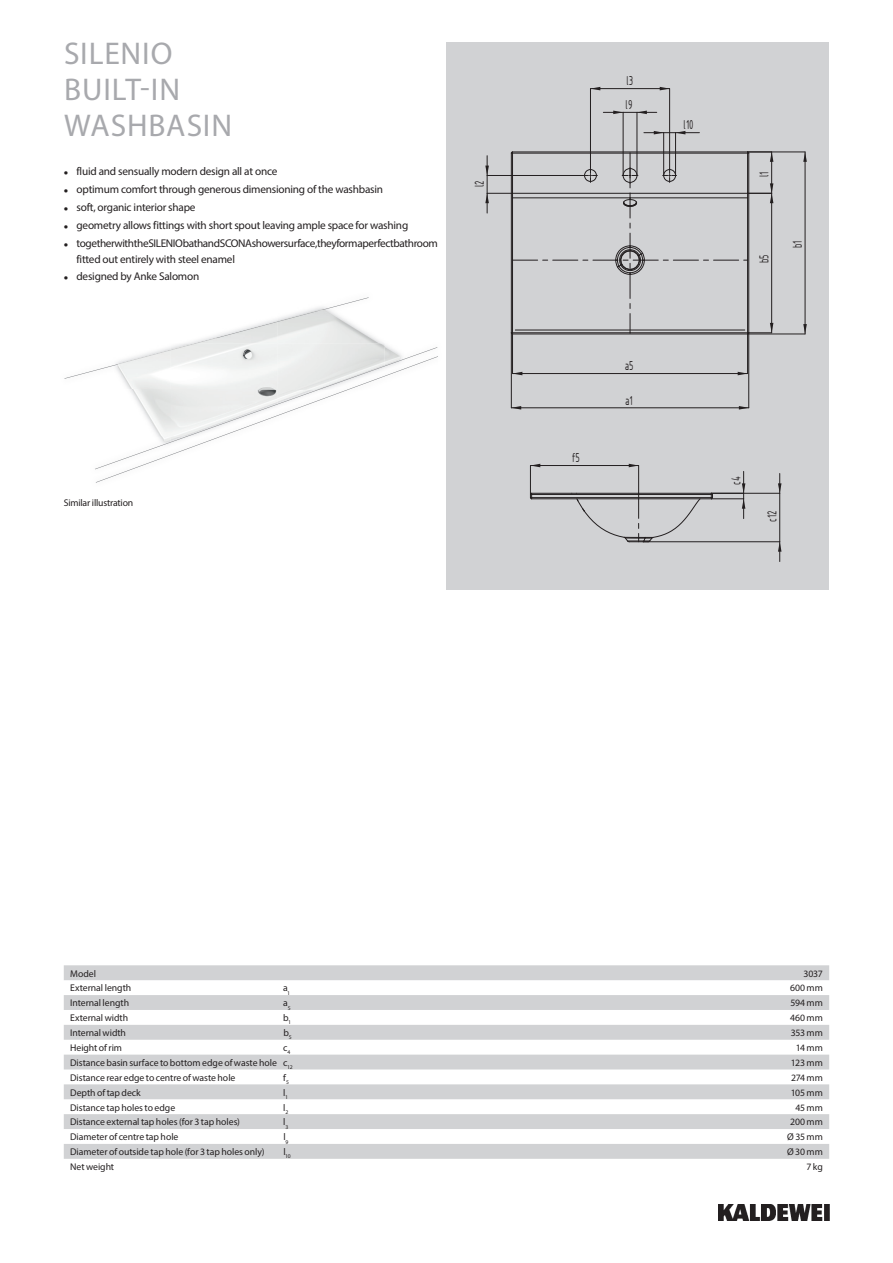
<style>
.page{position:relative;width:893px;height:1263px;background:#fff}
.page>*{position:absolute;margin:0;border:0;box-sizing:border-box;transform-origin:0 0}
.t1{font:31.5px/36px "Myriad Pro";letter-spacing:.03em;color:#a8a9ad}
.t2{font:13.95px "ISOCPEUR";color:#231f20;scale:.7 1}
.t3{font:11.25px/15.8px "Myriad Pro";letter-spacing:-.02em;color:#231f20}
.t4{font:9.75px "Myriad Pro";letter-spacing:-.005em;color:#231f20}
.t5{font:5.7px "Myriad Pro";color:#231f20}
.s1{font-size:15.75px}
</style>
<div class="page">
<img style="left:719px;top:1204px;width:110px;height:16px">
<div style="left:446px;top:43px;width:383px;height:547px;background:#d1d2d4"></div>
<hr style="left:512px;top:334px;width:236px;height:1px;background:#231f20">
<hr style="left:748px;top:152px;width:57px;height:1px;background:#231f20">
<hr style="left:748px;top:334px;width:57px;height:1px;background:#231f20">
<hr style="left:805px;top:152px;width:1px;height:182px;background:#231f20">
<hr style="left:623px;top:112px;width:1px;height:63px;background:#231f20">
<hr style="left:637px;top:112px;width:1px;height:63px;background:#231f20">
<hr style="left:663px;top:133px;width:1px;height:42px;background:#231f20">
<hr style="left:675px;top:133px;width:1px;height:42px;background:#231f20">
<hr style="left:590px;top:89px;width:1px;height:80px;background:#231f20">
<hr style="left:669px;top:89px;width:1px;height:80px;background:#231f20">
<hr style="left:590px;top:88px;width:80px;height:1px;background:#231f20">
<hr style="left:748px;top:333px;width:1px;height:75px;background:#231f20">
<hr style="left:511px;top:333px;width:1px;height:75px;background:#231f20">
<hr style="left:511px;top:407px;width:238px;height:1px;background:#231f20">
<hr style="left:512px;top:333px;width:1px;height:41px;background:#231f20">
<hr style="left:747px;top:333px;width:1px;height:41px;background:#231f20">
<hr style="left:512px;top:373px;width:236px;height:1px;background:#231f20">
<hr style="left:532px;top:498px;width:179px;height:1px;background:#231f20">
<hr style="left:532px;top:497px;width:179px;height:1px;background:#231f20">
<hr style="left:532px;top:494px;width:179px;height:1px;background:#231f20">
<hr style="left:639px;top:493px;width:72px;height:1px;background:#231f20">
<hr style="left:532px;top:493px;width:40px;height:1px;background:#231f20">
<hr style="left:530px;top:465px;width:109px;height:1px;background:#231f20">
<hr style="left:711px;top:498px;width:33px;height:1px;background:#231f20">
<hr style="left:711px;top:493px;width:69px;height:1px;background:#231f20">
<hr style="left:643px;top:541px;width:137px;height:1px;background:#231f20">
<hr style="left:779px;top:493px;width:1px;height:49px;background:#231f20">
<svg style="left:803px;top:152px;width:4px;height:10px"></svg>
<svg style="left:803px;top:324px;width:4px;height:10px"></svg>
<svg style="left:603px;top:111px;width:54px;height:3px"></svg>
<svg style="left:644px;top:131px;width:55px;height:3px"></svg>
<svg style="left:590px;top:87px;width:10px;height:3px"></svg>
<svg style="left:660px;top:87px;width:10px;height:3px"></svg>
<svg style="left:739px;top:406px;width:10px;height:4px"></svg>
<svg style="left:511px;top:406px;width:10px;height:4px"></svg>
<svg style="left:515px;top:372px;width:7px;height:3px"></svg>
<svg style="left:738px;top:372px;width:10px;height:3px"></svg>
<svg style="left:485px;top:152px;width:288px;height:182px"></svg>
<svg style="left:530px;top:464px;width:10px;height:35px"></svg>
<svg style="left:572px;top:464px;width:129px;height:78px"></svg>
<svg style="left:742px;top:471px;width:3px;height:48px"></svg>
<svg style="left:778px;top:473px;width:3px;height:20px"></svg>
<svg style="left:778px;top:542px;width:3px;height:19px"></svg>
<svg style="left:64px;top:297px;width:374px;height:186px"></svg>
<img style="left:322px;top:347px;width:115px;height:41px">
<img style="left:208px;top:388px;width:115px;height:41px">
<img style="left:95px;top:429px;width:114px;height:40px">
<img style="left:323px;top:356px;width:115px;height:42px">
<img style="left:209px;top:398px;width:116px;height:43px">
<img style="left:96px;top:440px;width:115px;height:43px">
<svg style="left:64px;top:965px;width:765px;height:194px;fill:#d1d2d4"></svg>
<h1 class="t1" style="left:64px;top:35px;width:170px">SILENIO<br>BUILT-IN<br>WASHBASIN</h1>
<p class="t3" style="left:64px;top:163px;width:215px"><span class="s1">•</span> fluid and sensually modern design all at once</p>
<p class="t3" style="left:64px;top:181px;width:321px"><span class="s1">•</span> optimum comfort through generous dimensioning of the washbasin</p>
<p class="t3" style="left:64px;top:199px;width:133px"><span class="s1">•</span> soft, organic interior shape</p>
<p class="t3" style="left:64px;top:217px;width:346px"><span class="s1">•</span> geometry allows fittings with short spout leaving ample space for washing</p>
<p class="t3" style="left:77px;top:235px;width:363px;text-indent:-13px"><span class="s1">•</span> together with the SILENIO bath and SCONA shower surface, they form a perfect bathroom fitted out entirely with steel enamel</p>
<p class="t3" style="left:64px;top:269px;width:137px"><span class="s1">•</span> designed by Anke Salomon</p>
<h2 class="t2" style="left:470px;top:187px;width:11px;rotate:-90deg">l2</h2>
<p class="t4" style="left:64px;top:497px;width:71px">Similar illustration</p>
<h2 class="t2" style="left:626px;top:72px;width:11px">l3</h2>
<h2 class="t2" style="left:626px;top:96px;width:11px">l9</h2>
<h2 class="t2" style="left:572px;top:449px;width:13px">f5</h2>
<h2 class="t2" style="left:625px;top:357px;width:14px">a5</h2>
<h2 class="t2" style="left:625px;top:391px;width:12px">a1</h2>
<h2 class="t2" style="left:684px;top:116px;width:16px">l10</h2>
<h2 class="t2" style="left:755px;top:177px;width:10px;rotate:-90deg">l1</h2>
<h2 class="t2" style="left:755px;top:263px;width:14px;rotate:-90deg">b5</h2>
<h2 class="t2" style="left:788px;top:248px;width:12px;rotate:-90deg">b1</h2>
<h2 class="t2" style="left:727px;top:485px;width:14px;rotate:-90deg">c4</h2>
<h2 class="t2" style="left:763px;top:522px;width:18px;rotate:-90deg">c12</h2>
<p class="t4" style="left:70px;top:967px;width:27px">Model</p>
<p class="t4" style="left:803px;top:967px;width:21px">3037</p>
<p class="t4" style="left:70px;top:982px;width:63px">External length</p>
<p class="t4" style="left:283px;top:982px;width:8px">a<sub>1</sub></p>
<p class="t4" style="left:790px;top:982px;width:34px">600 mm</p>
<p class="t4" style="left:70px;top:997px;width:60px">Internal length</p>
<p class="t4" style="left:283px;top:997px;width:9px">a<sub>5</sub></p>
<p class="t4" style="left:790px;top:997px;width:34px">594 mm</p>
<p class="t4" style="left:70px;top:1012px;width:59px">External width</p>
<p class="t4" style="left:283px;top:1012px;width:9px">b<sub>1</sub></p>
<p class="t4" style="left:790px;top:1012px;width:34px">460 mm</p>
<p class="t4" style="left:70px;top:1027px;width:57px">Internal width</p>
<p class="t4" style="left:283px;top:1027px;width:10px">b<sub>5</sub></p>
<p class="t4" style="left:791px;top:1027px;width:34px">353 mm</p>
<p class="t4" style="left:70px;top:1042px;width:53px">Height of rim</p>
<p class="t4" style="left:283px;top:1042px;width:9px">c<sub>4</sub></p>
<p class="t4" style="left:796px;top:1042px;width:29px">14 mm</p>
<p class="t4" style="left:70px;top:1056px;width:224px">Distance basin surface to bottom edge of waste hole c<sub>12</sub></p>
<p class="t4" style="left:791px;top:1056px;width:33px">123 mm</p>
<p class="t4" style="left:70px;top:1071px;width:167px">Distance rear edge to centre of waste hole</p>
<p class="t4" style="left:283px;top:1071px;width:7px">f<sub>5</sub></p>
<p class="t4" style="left:791px;top:1071px;width:33px">274 mm</p>
<p class="t4" style="left:70px;top:1086px;width:72px">Depth of tap deck</p>
<p class="t4" style="left:283px;top:1086px;width:6px">l<sub>1</sub></p>
<p class="t4" style="left:791px;top:1086px;width:34px">105 mm</p>
<p class="t4" style="left:70px;top:1101px;width:107px">Distance tap holes to edge</p>
<p class="t4" style="left:283px;top:1101px;width:7px">l<sub>2</sub></p>
<p class="t4" style="left:795px;top:1101px;width:29px">45 mm</p>
<p class="t4" style="left:70px;top:1116px;width:171px">Distance external tap holes (for 3 tap holes)</p>
<p class="t4" style="left:283px;top:1116px;width:7px">l<sub>3</sub></p>
<p class="t4" style="left:790px;top:1116px;width:34px">200 mm</p>
<p class="t4" style="left:70px;top:1131px;width:110px">Diameter of centre tap hole</p>
<p class="t4" style="left:283px;top:1131px;width:7px">l<sub>9</sub></p>
<p class="t4" style="left:787px;top:1131px;width:37px">Ø 35 mm</p>
<p class="t4" style="left:70px;top:1146px;width:196px">Diameter of outside tap hole (for 3 tap holes only)</p>
<p class="t5" style="left:283px;top:1153px;width:9px"><sup>l</sup>10</p>
<p class="t4" style="left:787px;top:1146px;width:37px">Ø 30 mm</p>
<p class="t4" style="left:70px;top:1161px;width:46px">Net weight</p>
<p class="t4" style="left:806px;top:1161px;width:18px">7 kg</p>
</div>
